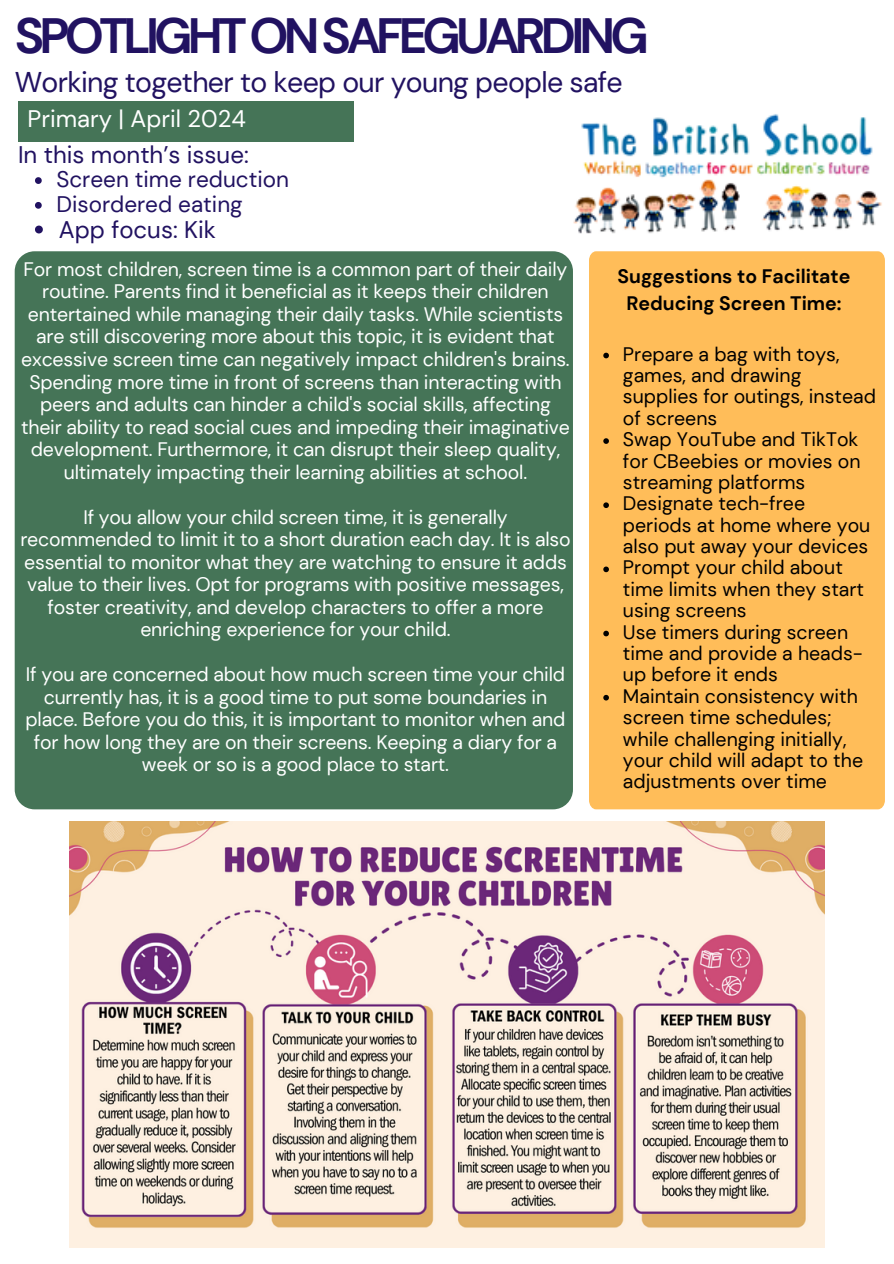
<style>
.page{position:relative;width:894px;height:1264px;background:#fff}
.page>*{position:absolute;margin:0;border:0;box-sizing:border-box;transform-origin:0 0}
.t1{font:700 49.5px "DM Sans";letter-spacing:-.095em;color:#211261}
.t2{font:28.5px "DM Sans";letter-spacing:-.025em;color:#211261}
.t3{font:24px "DM Sans";color:#211261}
.t4{font:23.85px "DM Sans";color:#fff}
.t5{font:22.5px "DM Sans";color:#211261}
.t6{font:19.5px/22.5px "DM Sans";letter-spacing:-.01em;color:#fff;text-align:center}
.t7{font:19.5px/21.3px "DM Sans";color:#000}
.t8{font:700 19.5px/27px "DM Sans";color:#000;text-align:center}
</style>
<div class="page">
<div style="left:18px;top:101px;width:335px;height:40px;background:#457457"></div>
<div style="left:589px;top:251px;width:295px;height:558px;background:#ffbd59"></div>
<div style="left:15px;top:251px;width:557px;height:558px;background:#457457;border-radius:20px"></div>
<img style="left:69px;top:821px;width:755px;height:426px">
<img style="left:573px;top:114px;width:309px;height:120px">
<svg style="left:35px;top:177px;width:7px;height:7px"></svg>
<svg style="left:35px;top:202px;width:7px;height:7px"></svg>
<svg style="left:35px;top:225px;width:8px;height:8px"></svg>
<svg style="left:603px;top:353px;width:5px;height:5px"></svg>
<svg style="left:603px;top:438px;width:5px;height:6px"></svg>
<svg style="left:603px;top:502px;width:5px;height:6px"></svg>
<svg style="left:603px;top:566px;width:5px;height:6px"></svg>
<svg style="left:603px;top:630px;width:5px;height:6px"></svg>
<svg style="left:603px;top:695px;width:5px;height:5px"></svg>
<p class="t1" style="left:15px;top:4px;width:635px">SPOTLIGHTONSAFEGUARDING</p>
<p class="t2" style="left:15px;top:64px;width:609px">Working together to keep our young people safe</p>
<p class="t4" style="left:28px;top:103px;width:220px">Primary | April 2024</p>
<p class="t3" style="left:18px;top:139px;width:232px">In this month’s issue:</p>
<p class="t5" style="left:56px;top:165px;width:234px">Screen time reduction</p>
<p class="t5" style="left:56px;top:190px;width:188px">Disordered eating</p>
<p class="t3" style="left:59px;top:214px;width:158px">App focus: Kik</p>
<h2 class="t6" style="left:21px;top:258px;width:550px">For most children, screen time is a common part of their daily routine. Parents find it beneficial as it keeps their children entertained while managing their daily tasks. While scientists are still discovering more about this topic, it is evident that excessive screen time can negatively impact children's brains.<br>Spending more time in front of screens than interacting with peers and adults can hinder a child's social skills, affecting their ability to read social cues and impeding their imaginative development. Furthermore, it can disrupt their sleep quality, ultimately impacting their learning abilities at school.</h2>
<h3 class="t6" style="left:20px;top:505px;width:551px">If you allow your child screen time, it is generally recommended to limit it to a short duration each day. It is also essential to monitor what they are watching to ensure it adds value to their lives. Opt for programs with positive messages, foster creativity, and develop characters to offer a more enriching experience for your child.</h3>
<h3 class="t6" style="left:26px;top:663px;width:541px">If you are concerned about how much screen time your child currently has, it is a good time to put some boundaries in place. Before you do this, it is important to monitor when and for how long they are on their screens. Keeping a diary for a week or so is a good place to start.</h3>
<h4 class="t8" style="left:617px;top:263px;width:234px">Suggestions to Facilitate<br>Reducing Screen Time:</h4>
<p class="t7" style="left:622px;top:343px;width:254px">Prepare a bag with toys, games, and drawing supplies for outings, instead of screens</p>
<p class="t7" style="left:622px;top:429px;width:239px;text-align:justify">Swap YouTube and TikTok for CBeebies or movies on streaming platforms</p>
<p class="t7" style="left:622px;top:493px;width:249px">Designate tech-free periods at home where you also put away your devices</p>
<p class="t7" style="left:622px;top:557px;width:242px">Prompt your child about time limits when they start using screens</p>
<p class="t7" style="left:622px;top:621px;width:241px">Use timers during screen time and provide a heads&shy;up before it ends</p>
<p class="t7" style="left:622px;top:685px;width:241px">Maintain consistency with screen time schedules; while challenging initially, your child will adapt to the adjustments over time</p>
</div>
